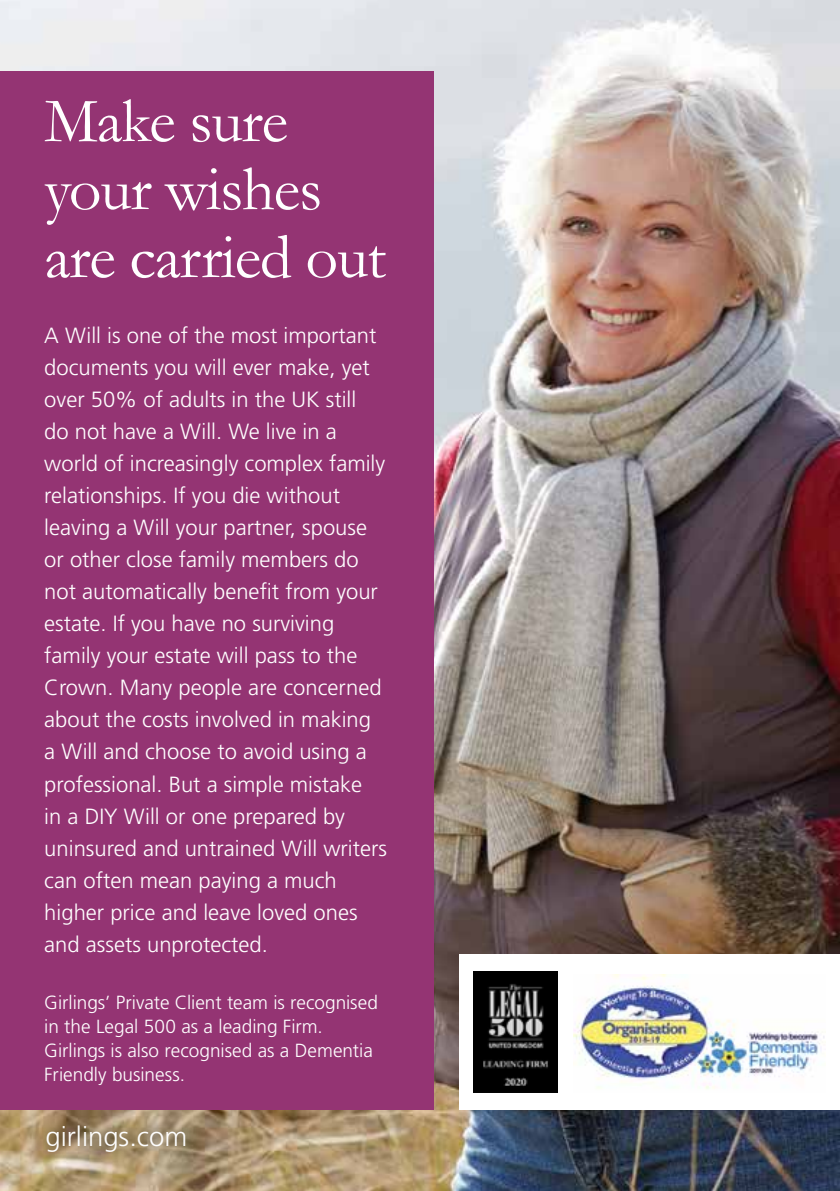
<style>
.page{position:relative;width:840px;height:1191px;background:#fff}
.page>*{position:absolute;margin:0;border:0;box-sizing:border-box;transform-origin:0 0}
.t1{font:64px/68px "Garamond";letter-spacing:-.02em;color:#fff}
.t2{font:300 27.4px "Frutiger LT Std";color:#fff}
.t3{font:300 22px/32px "Frutiger LT Std";color:#fff}
.t4{font:300 19px/24px "Frutiger LT Std";color:#fff}
</style>
<div class="page">
<img style="left:0;top:0;width:839px;height:1191px">
<div style="left:459px;top:954px;width:380px;height:155px;background:#fff"></div>
<img style="left:573px;top:974px;width:251px;height:115px">
<div style="left:0;top:71px;width:45px;height:1038px;background:#943473"></div>
<div style="left:44px;top:71px;width:390px;height:1038px;background:#943473"></div>
<div style="left:35px;top:1113px;width:163px;height:50px;background:#000;opacity:.75"></div>
<img style="left:473px;top:972px;width:84px;height:120px">
<h1 class="t1" style="left:44px;top:86px;width:342px">Make sure your wishes are carried out</h1>
<p class="t3" style="left:44px;top:320px;width:344px">A Will is one of the most important documents you will ever make, yet over 50% of adults in the UK still<br>do not have a Will. We live in a world of increasingly complex family relationships. If you die without leaving a Will your partner, spouse or other close family members do not automatically benefit from your estate. If you have no surviving family your estate will pass to the<br>Crown. Many people are concerned about the costs involved in making a Will and choose to avoid using a professional. But a simple mistake<br>in a DIY Will or one prepared by uninsured and untrained Will writers can often mean paying a much higher price and leave loved ones and assets unprotected.</p>
<p class="t4" style="left:44px;top:991px;width:335px">Girlings’ Private Client team is recognised in the Legal 500 as a leading Firm.<br>Girlings is also recognised as a Dementia Friendly business.</p>
<p class="t2" style="left:45px;top:1120px;width:143px">girlings.com</p>
</div>
